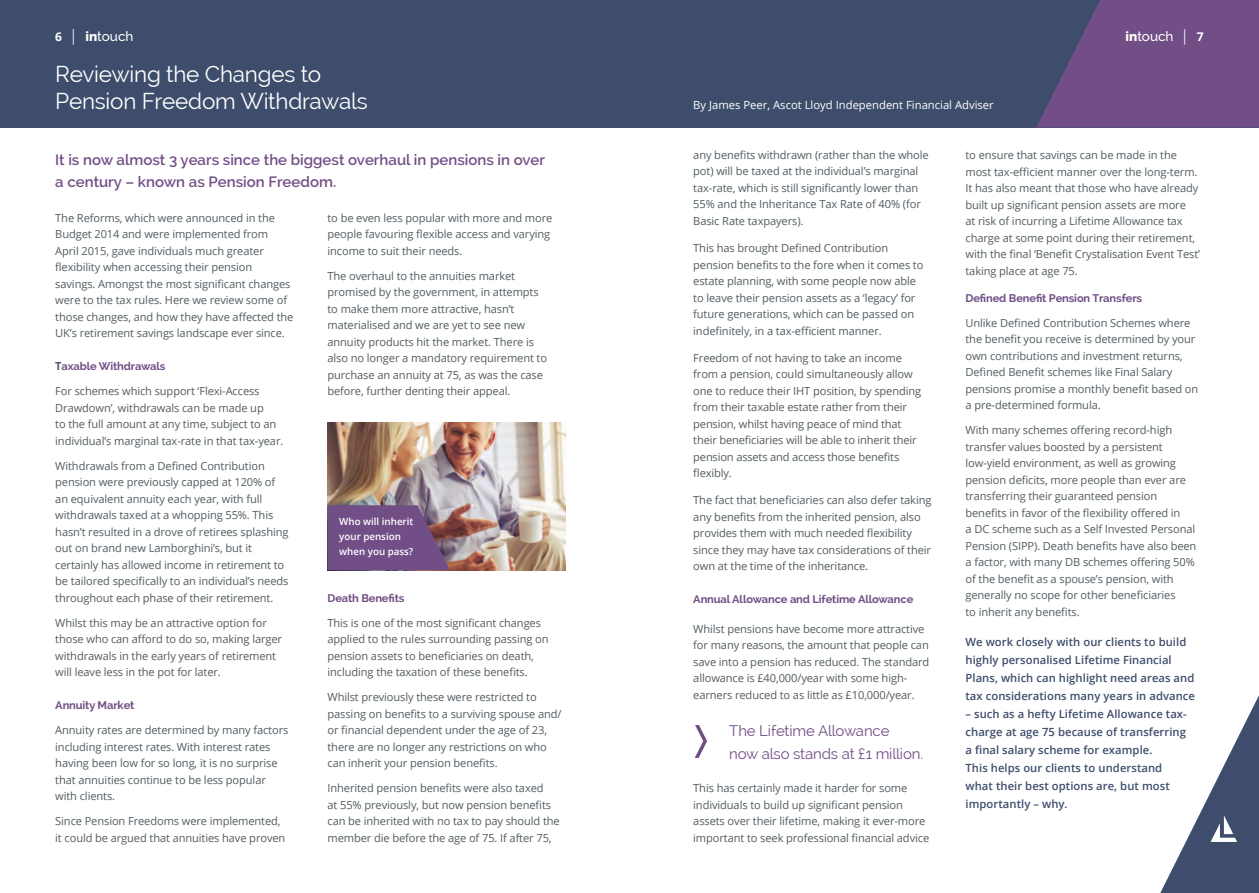
<style>
.page{position:relative;width:1259px;height:893px;background:#fff}
.page>*{position:absolute;margin:0;border:0;box-sizing:border-box;transform-origin:0 0}
.t1{font:22.5px/27px "Raleway";letter-spacing:-.01em;color:#fff}
.t2{font:600 15px/22.5px "Raleway";color:#724e86}
.t3{font:15px/22.5px "Raleway";letter-spacing:-.01em;color:#724e86}
.t4{font:500 13.5px "Raleway";color:#fff}
.t5{font:600 11.25px/18px "Open Sans";letter-spacing:.005em;color:#3e4d6c}
.t6{font:11.25px "Open Sans";color:#fff}
.t7{font:11.1px/16.5px "Open Sans";letter-spacing:-.01em;color:#535d62}
.t8{font:700 11.1px "Raleway";letter-spacing:-.01em;color:#724e86}
.t9{font:600 9.75px/15px "Open Sans";color:#fff}
.s1{font-family:"Open Sans";font-weight:700;font-size:12px}
.s2{font-family:"Open Sans";font-weight:400;font-size:15.6px}
.s3{font-weight:800}
.s4{font-family:"Open Sans";color:#535d62}
</style>
<div class="page">
<div style="left:0;top:0;width:1259px;height:128px;background:#3e4d6c"></div>
<svg style="left:1036px;top:0;width:223px;height:128px;background:#6a4d82"></svg>
<svg style="left:1160px;top:695px;width:99px;height:198px"></svg>
<img style="left:327px;top:422px;width:239px;height:148px">
<svg style="left:327px;top:505px;width:123px;height:65px;background:#755283"></svg>
<svg style="left:694px;top:725px;width:13px;height:33px"></svg>
<p class="t4" style="left:55px;top:29px;width:80px"><span class="s1">6</span> <span class="s2">|</span> <span class="s3">in</span>touch</p>
<p class="t4" style="left:1125px;top:29px;width:80px"><span class="s3">in</span>touch <span class="s2">|</span> <span class="s1">7</span></p>
<h1 class="t1" style="left:55px;top:61px;width:314px">Reviewing the Changes to<br>Pension Freedom Withdrawals</h1>
<h2 class="t2" style="left:55px;top:148px;width:491px">It is now almost 3 years since the biggest overhaul in pensions in over a century – known as Pension Freedom.</h2>
<p class="t7" style="left:55px;top:209px;width:240px">The Reforms, which were announced in the Budget 2014 and were implemented from April 2015, gave individuals much greater flexibility when accessing their pension savings. Amongst the most significant changes were to the tax rules. Here we review some of those changes, and how they have affected the UK’s retirement savings landscape ever since.</p>
<p class="t8" style="left:55px;top:360px;width:112px"><span class="s4">T</span>axable Withdrawals</p>
<p class="t7" style="left:55px;top:383px;width:230px">For schemes which support ‘Flexi-Access Drawdown’, withdrawals can be made up<br>to the full amount at any time, subject to an individual’s marginal tax-rate in that tax-year.</p>
<p class="t7" style="left:55px;top:457px;width:235px">Withdrawals from a Defined Contribution pension were previously capped at 120% of an equivalent annuity each year, with full withdrawals taxed at a whopping 55%. This hasn’t resulted in a drove of retirees splashing out on brand new Lamborghini’s, but it certainly has allowed income in retirement to be tailored specifically to an individual’s needs throughout each phase of their retirement.</p>
<p class="t7" style="left:55px;top:614px;width:228px">Whilst this may be an attractive option for those who can afford to do so, making larger withdrawals in the early years of retirement will leave less in the pot for later.</p>
<p class="t8" style="left:55px;top:699px;width:81px">Annuity Market</p>
<p class="t7" style="left:55px;top:722px;width:235px">Annuity rates are determined by many factors including interest rates. With interest rates having been low for so long, it is no surprise that annuities continue to be less popular with clients.</p>
<p class="t7" style="left:55px;top:813px;width:232px">Since Pension Freedoms were implemented, it could be argued that annuities have proven</p>
<p class="t7" style="left:327px;top:209px;width:226px">to be even less popular with more and more people favouring flexible access and varying income to suit their needs.</p>
<p class="t7" style="left:327px;top:267px;width:221px">The overhaul to the annuities market promised by the government, in attempts to make them more attractive, hasn’t materialised and we are yet to see new annuity products hit the market. There is also no longer a mandatory requirement to purchase an annuity at 75, as was the case before, further denting their appeal.</p>
<p class="t9" style="left:339px;top:514px;width:76px">Who will inherit your pension when you pass?</p>
<p class="t8" style="left:327px;top:592px;width:78px">Death Benefits</p>
<p class="t7" style="left:327px;top:614px;width:223px">This is one of the most significant changes applied to the rules surrounding passing on pension assets to beneficiaries on death, including the taxation of these benefits.</p>
<p class="t7" style="left:327px;top:689px;width:236px">Whilst previously these were restricted to passing on benefits to a surviving spouse and/ or financial dependent under the age of 23, there are no longer any restrictions on who can inherit your pension benefits.</p>
<p class="t7" style="left:327px;top:780px;width:234px">Inherited pension benefits were also taxed<br>at 55% previously, but now pension benefits can be inherited with no tax to pay should the member die before the age of 75. If after 75,</p>
<p class="t6" style="left:693px;top:97px;width:302px">By James Peer, Ascot Lloyd Independent Financial Adviser</p>
<p class="t7" style="left:693px;top:146px;width:237px">any benefits withdrawn (rather than the whole pot) will be taxed at the individual’s marginal tax-rate, which is still significantly lower than 55% and the Inheritance Tax Rate of 40% (for Basic Rate taxpayers).</p>
<p class="t7" style="left:693px;top:240px;width:232px">This has brought Defined Contribution pension benefits to the fore when it comes to estate planning, with some people now able to leave their pension assets as a ‘legacy’ for future generations, which can be passed on indefinitely, in a tax-efficient manner.</p>
<p class="t7" style="left:693px;top:349px;width:229px">Freedom of not having to take an income from a pension, could simultaneously allow one to reduce their IHT position, by spending from their taxable estate rather from their pension, whilst having peace of mind that their beneficiaries will be able to inherit their pension assets and access those benefits flexibly.</p>
<p class="t7" style="left:693px;top:492px;width:240px">The fact that beneficiaries can also defer taking any benefits from the inherited pension, also provides them with much needed flexibility since they may have tax considerations of their own at the time of the inheritance.</p>
<p class="t8" style="left:693px;top:593px;width:221px">Annual Allowance and Lifetime Allowance</p>
<p class="t7" style="left:693px;top:620px;width:238px">Whilst pensions have become more attractive for many reasons, the amount that people can save into a pension has reduced. The standard allowance is £40,000/year with some high&shy;earners reduced to as little as £10,000/year.</p>
<h2 class="t3" style="left:729px;top:719px;width:195px">The Lifetime Allowance<br>now also stands at £1 million.</h2>
<p class="t7" style="left:693px;top:779px;width:237px">This has certainly made it harder for some individuals to build up significant pension assets over their lifetime, making it ever-more important to seek professional financial advice</p>
<p class="t7" style="left:965px;top:146px;width:236px">to ensure that savings can be made in the most tax-efficient manner over the long-term.<br>It has also meant that those who have already built up significant pension assets are more<br>at risk of incurring a Lifetime Allowance tax charge at some point during their retirement, with the final ‘Benefit Crystalisation Event Test’ taking place at age 75.</p>
<p class="t8" style="left:965px;top:291px;width:178px">Defined Benefit Pension Transfers</p>
<p class="t7" style="left:965px;top:314px;width:234px">Unlike Defined Contribution Schemes where the benefit you receive is determined by your own contributions and investment returns, Defined Benefit schemes like Final Salary pensions promise a monthly benefit based on a pre-determined formula.</p>
<p class="t7" style="left:965px;top:422px;width:232px">With many schemes offering record-high transfer values boosted by a persistent low-yield environment, as well as growing pension deficits, more people than ever are transferring their guaranteed pension benefits in favor of the flexibility offered in<br>a DC scheme such as a Self Invested Personal Pension (SIPP). Death benefits have also been a factor, with many DB schemes offering 50% of the benefit as a spouse’s pension, with generally no scope for other beneficiaries<br>to inherit any benefits.</p>
<p class="t5" style="left:965px;top:633px;width:231px">We work closely with our clients to build highly personalised Lifetime Financial Plans, which can highlight need areas and tax considerations many years in advance</p>
<p class="t5" style="left:965px;top:705px;width:223px">– such as a hefty Lifetime Allowance tax&shy;charge at age 75 because of transferring a final salary scheme for example.<br>This helps our clients to understand what their best options are, but most importantly – why.</p>
</div>
